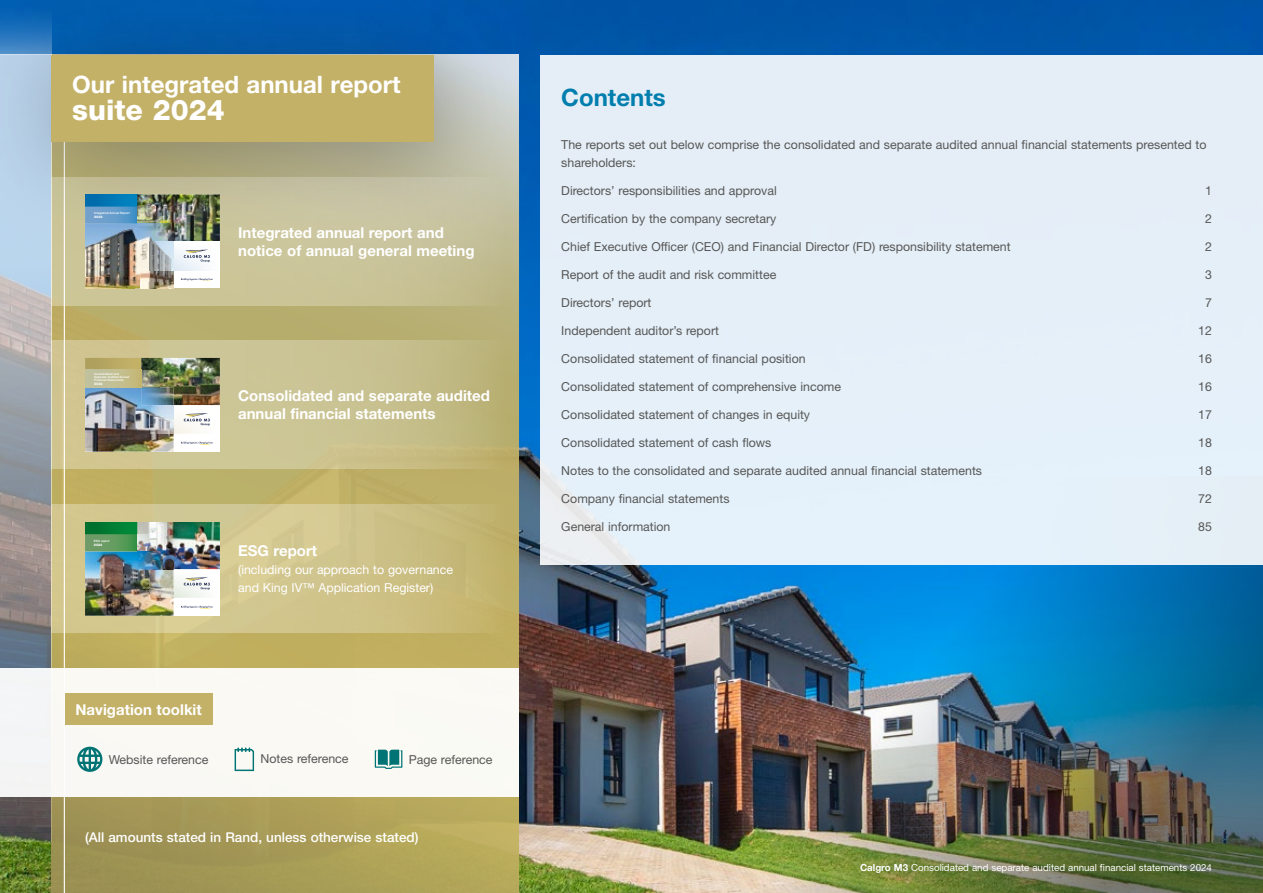
<style>
.page{position:relative;width:1263px;height:893px;background:#fff}
.page>*{position:absolute;margin:0;border:0;box-sizing:border-box;transform-origin:0 0}
.t1{font:800 28.5px "Helvetica Neue LT Pro";color:#fff}
.t2{font:700 24px "Helvetica Neue LT Pro";color:#fff}
.t3{font:700 24px "Helvetica Neue LT Pro";color:#007eae}
.t4{font:700 15px/18px "Helvetica Neue LT Pro";color:#fff}
.t5{font:500 13.5px "Helvetica Neue LT Pro";color:#fff}
.t6{font:12.3px/18px "Helvetica Neue LT Pro";color:#575756}
.t7{font:12.3px/18px "Helvetica Neue LT Pro";color:#fff}
.t8{font:9.75px "Helvetica Neue LT Pro";color:#fff}
.t9{font:800 3.3px "Helvetica Neue LT Pro";color:#fff}
.t10{font:500 3px/3px "Helvetica Neue LT Pro";color:#fff}
.s1{font-weight:700}
</style>
<div class="page">
<img style="left:0;top:0;width:1263px;height:893px">
<img style="left:540px;top:565px;width:723px;height:328px">
<div style="left:540px;top:55px;width:723px;height:510px;background:#e5eff8"></div>
<svg style="left:51px;top:305px;width:468px;height:588px"></svg>
<svg style="left:0;top:237px;width:51px;height:605px"></svg>
<svg style="left:51px;top:505px;width:468px;height:128px;fill:#cfc48c"></svg>
<div style="left:0;top:668px;width:519px;height:129px;background:#faf9f4"></div>
<div style="left:65px;top:693px;width:147px;height:32px;background:#c3b168"></div>
<svg style="left:77px;top:747px;width:25px;height:25px"></svg>
<svg style="left:235px;top:747px;width:19px;height:24px"></svg>
<svg style="left:375px;top:750px;width:27px;height:19px"></svg>
<svg style="left:51px;top:341px;width:468px;height:128px;fill:#cac390"></svg>
<div style="left:51px;top:177px;width:468px;height:128px;background:linear-gradient(to right,#cfc89a,#c3be93)"></div>
<hr style="left:64px;top:73px;width:1px;height:820px;background:#fff">
<div style="left:0;top:0;width:529px;height:237px;background:#1d1d1b;opacity:.36"></div>
<div style="left:51px;top:55px;width:383px;height:87px;background:#c3b168"></div>
<svg style="left:85px;top:522px;width:135px;height:94px"></svg>
<img style="left:85px;top:551px;width:89px;height:65px">
<svg style="left:85px;top:522px;width:52px;height:12px"></svg>
<img style="left:85px;top:534px;width:52px;height:17px">
<img style="left:137px;top:522px;width:83px;height:47px">
<svg style="left:150px;top:569px;width:24px;height:29px"></svg>
<img style="left:137px;top:551px;width:37px;height:18px">
<svg style="left:184px;top:577px;width:26px;height:13px"></svg>
<svg style="left:181px;top:606px;width:32px;height:2px"></svg>
<div style="left:85px;top:358px;width:135px;height:94px;background:#fff"></div>
<img style="left:85px;top:387px;width:89px;height:65px">
<img style="left:141px;top:358px;width:79px;height:47px">
<img style="left:141px;top:370px;width:18px;height:17px">
<img style="left:150px;top:405px;width:70px;height:29px">
<img style="left:141px;top:387px;width:33px;height:18px">
<svg style="left:85px;top:358px;width:56px;height:29px"></svg>
<svg style="left:184px;top:413px;width:26px;height:13px"></svg>
<svg style="left:181px;top:442px;width:32px;height:2px"></svg>
<div style="left:85px;top:194px;width:135px;height:94px;background:#fff"></div>
<div style="left:85px;top:194px;width:52px;height:13px;background:#0076b5"></div>
<img style="left:85px;top:207px;width:52px;height:17px">
<img style="left:137px;top:194px;width:83px;height:47px">
<img style="left:175px;top:249px;width:34px;height:21px">
<svg style="left:184px;top:250px;width:26px;height:12px"></svg>
<img style="left:85px;top:224px;width:90px;height:64px">
<svg style="left:181px;top:278px;width:32px;height:3px"></svg>
<h2 class="t2" style="left:72px;top:70px;width:330px">Our integrated annual report</h2>
<h1 class="t1" style="left:72px;top:93px;width:154px">suite 2024</h1>
<p class="t10" style="left:94px;top:211px;width:37px">Integrated Annual Report</p>
<p class="t9" style="left:94px;top:215px;width:10px">2024</p>
<p class="t10" style="left:94px;top:372px;width:37px">Consolidated and<br>Separate Audited Annual<br>Financial Statements</p>
<p class="t9" style="left:94px;top:382px;width:10px">2024</p>
<p class="t10" style="left:94px;top:539px;width:17px">ESG report</p>
<p class="t9" style="left:94px;top:543px;width:10px">2024</p>
<p class="t4" style="left:238px;top:223px;width:238px">Integrated annual report and notice of annual general meeting</p>
<p class="t4" style="left:238px;top:386px;width:253px">Consolidated and separate audited annual financial statements</p>
<p class="t4" style="left:238px;top:541px;width:81px">ESG report</p>
<p class="t7" style="left:238px;top:561px;width:217px">(including our approach to governance and King IV™ Application Register)</p>
<p class="t4" style="left:76px;top:700px;width:128px">Navigation toolkit</p>
<p class="t6" style="left:109px;top:750px;width:101px">Website reference</p>
<p class="t6" style="left:260px;top:750px;width:90px">Notes reference</p>
<p class="t6" style="left:409px;top:750px;width:85px">Page reference</p>
<p class="t5" style="left:85px;top:829px;width:335px">(All amounts stated in Rand, unless otherwise stated)</p>
<h2 class="t3" style="left:561px;top:83px;width:106px">Contents</h2>
<p class="t6" style="left:561px;top:135px;width:647px">The reports set out below comprise the consolidated and separate audited annual financial statements presented to shareholders:</p>
<p class="t6" style="left:561px;top:181px;width:217px">Directors’ responsibilities and approval</p>
<p class="t6" style="left:1205px;top:181px;width:8px">1</p>
<p class="t6" style="left:561px;top:209px;width:217px">Certification by the company secretary</p>
<p class="t6" style="left:1205px;top:209px;width:8px">2</p>
<p class="t6" style="left:561px;top:237px;width:451px">Chief Executive Officer (CEO) and Financial Director (FD) responsibility statement</p>
<p class="t6" style="left:1205px;top:237px;width:8px">2</p>
<p class="t6" style="left:561px;top:265px;width:217px">Report of the audit and risk committee</p>
<p class="t6" style="left:1205px;top:265px;width:8px">3</p>
<p class="t6" style="left:561px;top:293px;width:92px">Directors’ report</p>
<p class="t6" style="left:1205px;top:293px;width:8px">7</p>
<p class="t6" style="left:561px;top:321px;width:159px">Independent auditor’s report</p>
<p class="t6" style="left:1198px;top:321px;width:15px">12</p>
<p class="t6" style="left:561px;top:349px;width:246px">Consolidated statement of financial position</p>
<p class="t6" style="left:1198px;top:349px;width:15px">16</p>
<p class="t6" style="left:561px;top:377px;width:281px">Consolidated statement of comprehensive income</p>
<p class="t6" style="left:1198px;top:377px;width:15px">16</p>
<p class="t6" style="left:561px;top:405px;width:250px">Consolidated statement of changes in equity</p>
<p class="t6" style="left:1198px;top:405px;width:15px">17</p>
<p class="t6" style="left:561px;top:433px;width:212px">Consolidated statement of cash flows</p>
<p class="t6" style="left:1198px;top:433px;width:15px">18</p>
<p class="t6" style="left:561px;top:461px;width:422px">Notes to the consolidated and separate audited annual financial statements</p>
<p class="t6" style="left:1198px;top:461px;width:15px">18</p>
<p class="t6" style="left:561px;top:489px;width:170px">Company financial statements</p>
<p class="t6" style="left:1198px;top:489px;width:15px">72</p>
<p class="t6" style="left:561px;top:517px;width:111px">General information</p>
<p class="t6" style="left:1198px;top:517px;width:15px">85</p>
<p class="t8" style="left:860px;top:861px;width:353px"><span class="s1">Calgro M3</span> Consolidated and separate audited annual financial statements 2024</p>
</div>
